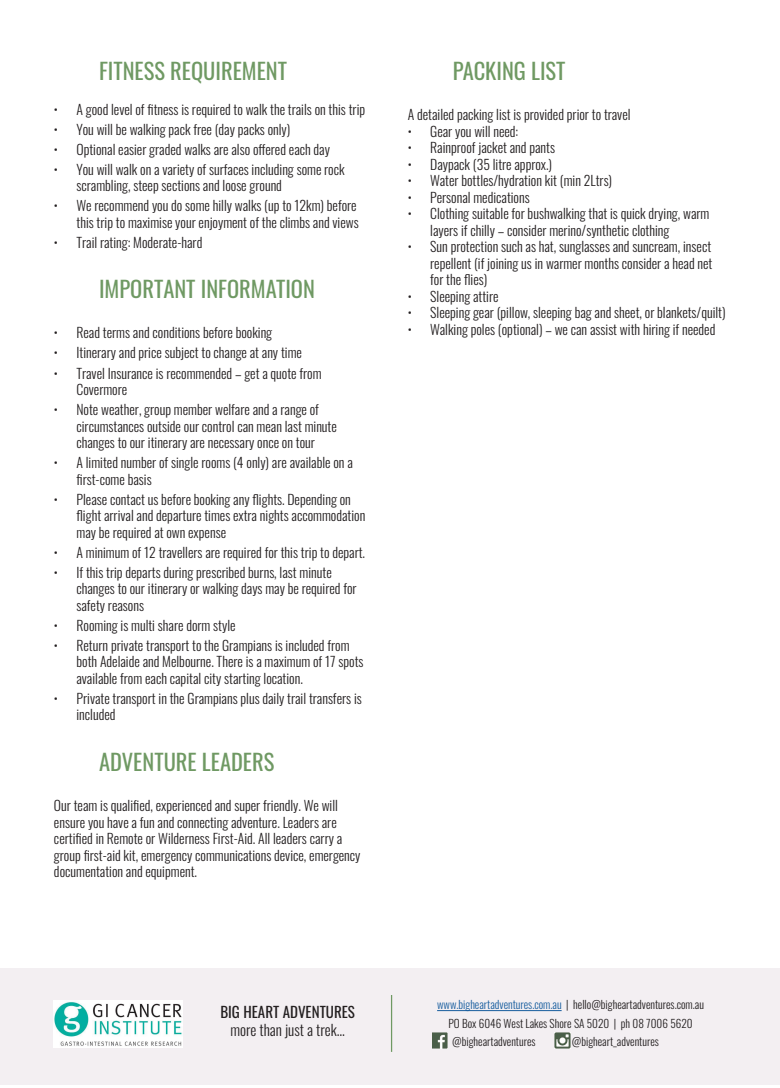
<style>
.page{position:relative;width:780px;height:1088px;background:#fff}
.page>*{position:absolute;margin:0;border:0;box-sizing:border-box;transform-origin:0 0}
.t1{font:22.5px "Oswald";color:#6f9963}
.t2{font:300 15px "Oswald";color:#231f20}
.t3{font:15px "Oswald";color:#231f20}
.t4{font:300 13.75px/16.5px "Oswald";color:#231f20}
.t5{font:300 11.25px/18.8px "Oswald";color:#231f20;text-align:center}
.s1{color:#175d9e}
</style>
<div class="page">
<div style="left:0;top:968px;width:780px;height:116px;background:#f3eff2"></div>
<hr style="left:437px;top:1010px;width:124px;height:1px;background:#175d9e">
<img style="left:433px;top:1032px;width:14px;height:16px">
<img style="left:554px;top:1032px;width:16px;height:16px">
<hr style="left:391px;top:995px;width:1px;height:57px;background:#6f9963">
<img style="left:53px;top:1000px;width:129px;height:47px">
<h1 class="t1" style="left:99px;top:51px;width:189px">FITNESS REQUIREMENT</h1>
<p class="t4" style="left:54px;top:99px;width:313px">• A good level of fitness is required to walk the trails on this trip</p>
<p class="t4" style="left:54px;top:119px;width:238px">• You will be walking pack free (day packs only)</p>
<p class="t4" style="left:54px;top:139px;width:277px">• Optional easier graded walks are also offered each day</p>
<p class="t4" style="left:76px;top:159px;width:270px;text-indent:-22px">• You will walk on a variety of surfaces including some rock scrambling, steep sections and loose ground</p>
<p class="t4" style="left:54px;top:196px;width:306px;text-align:right">• We recommend you do some hilly walks (up to 12km) before this trip to maximise your enjoyment of the climbs and views</p>
<p class="t4" style="left:54px;top:232px;width:150px">• Trail rating: Moderate-hard</p>
<h1 class="t1" style="left:99px;top:269px;width:217px">IMPORTANT INFORMATION</h1>
<p class="t4" style="left:54px;top:323px;width:220px">• Read terms and conditions before booking</p>
<p class="t4" style="left:54px;top:343px;width:249px">• Itinerary and price subject to change at any time</p>
<p class="t4" style="left:76px;top:363px;width:246px;text-indent:-22px">• Travel Insurance is recommended – get a quote from<br>Covermore</p>
<p class="t4" style="left:76px;top:400px;width:262px;text-indent:-22px">• Note weather, group member welfare and a range of circumstances outside our control can mean last minute changes to our itinerary are necessary once on tour</p>
<p class="t4" style="left:76px;top:453px;width:278px;text-indent:-22px">• A limited number of single rooms (4 only) are available on a first-come basis</p>
<p class="t4" style="left:76px;top:489px;width:290px;text-indent:-22px">• Please contact us before booking any flights. Depending on flight arrival and departure times extra nights accommodation may be required at own expense</p>
<p class="t4" style="left:54px;top:542px;width:312px">• A minimum of 12 travellers are required for this trip to depart.</p>
<p class="t4" style="left:76px;top:562px;width:281px;text-indent:-22px">• If this trip departs during prescribed burns, last minute changes to our itinerary or walking days may be required for safety reasons</p>
<p class="t4" style="left:54px;top:615px;width:183px">• Rooming is multi share dorm style</p>
<p class="t4" style="left:76px;top:635px;width:288px;text-indent:-22px">• Return private transport to the Grampians is included from both Adelaide and Melbourne. There is a maximum of 17 spots available from each capital city starting location.</p>
<p class="t4" style="left:76px;top:688px;width:287px;text-indent:-22px">• Private transport in the Grampians plus daily trail transfers is included</p>
<h1 class="t1" style="left:99px;top:742px;width:177px">ADVENTURE LEADERS</h1>
<p class="t4" style="left:54px;top:796px;width:308px">Our team is qualified, experienced and super friendly. We will ensure you have a fun and connecting adventure. Leaders are certified in Remote or Wilderness First-Aid. All leaders carry a group first-aid kit, emergency communications device, emergency documentation and equipment.</p>
<h1 class="t1" style="left:452px;top:51px;width:114px">PACKING LIST</h1>
<p class="t4" style="left:407px;top:105px;width:224px">A detailed packing list is provided prior to travel</p>
<p class="t4" style="left:407px;top:121px;width:112px">• Gear you will need:</p>
<p class="t4" style="left:407px;top:138px;width:149px">• Rainproof jacket and pants</p>
<p class="t4" style="left:407px;top:154px;width:146px">• Daypack (35 litre approx.)</p>
<p class="t4" style="left:407px;top:171px;width:206px">• Water bottles/hydration kit (min 2Ltrs)</p>
<p class="t4" style="left:407px;top:187px;width:123px">• Personal medications</p>
<p class="t4" style="left:430px;top:204px;width:281px;text-indent:-22px">• Clothing suitable for bushwalking that is quick drying, warm layers if chilly – consider merino/synthetic clothing</p>
<p class="t4" style="left:430px;top:237px;width:284px;text-align:justify;text-indent:-22px">• Sun protection such as hat, sunglasses and suncream, insect repellent (if joining us in warmer months consider a head net for the flies)</p>
<p class="t4" style="left:407px;top:286px;width:92px">• Sleeping attire</p>
<p class="t4" style="left:407px;top:303px;width:319px">• Sleeping gear (pillow, sleeping bag and sheet, or blankets/quilt)</p>
<p class="t4" style="left:407px;top:319px;width:309px">• Walking poles (optional) – we can assist with hiring if needed</p>
<p class="t3" style="left:220px;top:999px;width:136px">BIG HEART ADVENTURES</p>
<p class="t2" style="left:230px;top:1017px;width:116px">more than just a trek...</p>
<p class="t5" style="left:437px;top:994px;width:268px"><span class="s1">www.bigheartadventures.com.au</span> | hello@bigheartadventures.com.au<br>PO Box 6046 West Lakes Shore SA 5020 | ph 08 7006 5620</p>
<p class="t5" style="left:452px;top:1030px;width:85px">@bigheartadventures</p>
<p class="t5" style="left:572px;top:1030px;width:88px">@bigheart_adventures</p>
</div>
